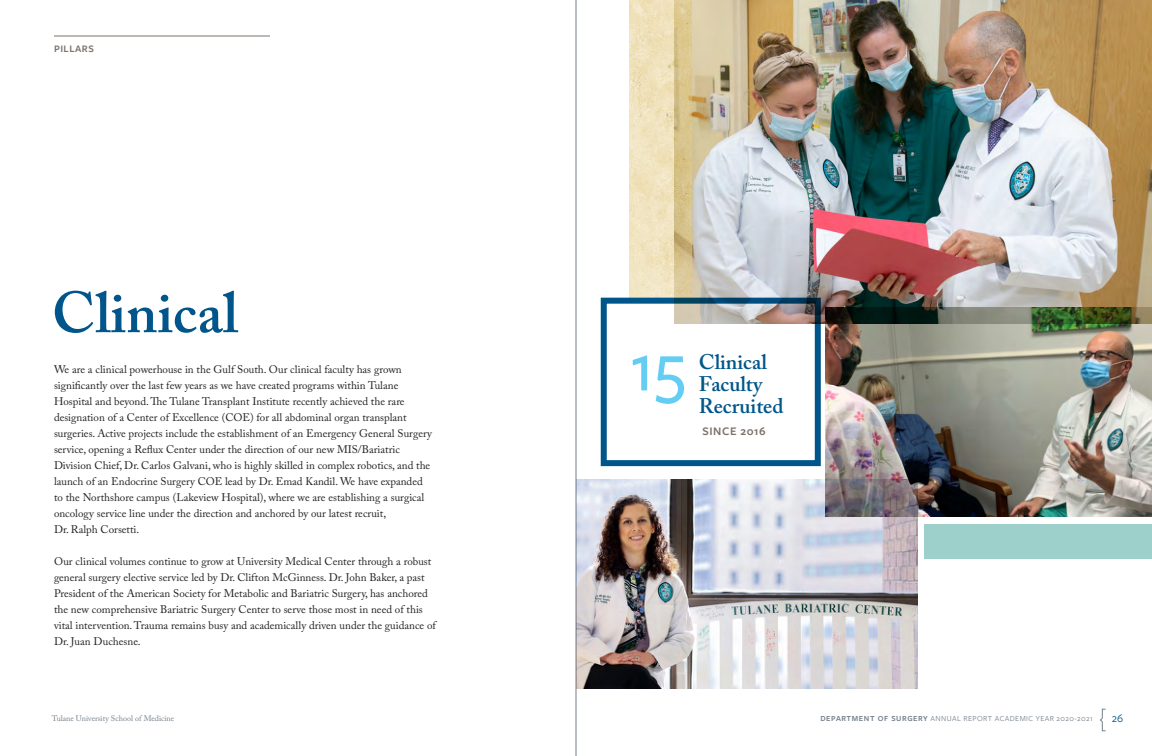
<style>
.page{position:relative;width:1152px;height:756px;background:#fff}
.page>*{position:absolute;margin:0;border:0;box-sizing:border-box;transform-origin:0 0}
.t1{font:500 72px "Freight Sans Pro";color:#63cdf3}
.t2{font:600 57.4px "Adobe Caslon Pro";color:#00568a}
.t3{font:600 21px "Adobe Caslon Pro";color:#00568a}
.t4{font:600 12px "Freight Sans Pro";letter-spacing:.05em;color:#7c726b}
.t5{font:12px "Freight Sans Pro";color:#00568a}
.t6{font:11px/16px "Adobe Caslon Pro";color:#231f20}
.t7{font:600 10.3px "Freight Sans Pro";letter-spacing:.05em;color:#7c726b}
.t8{font:8px "Freight Sans Pro";letter-spacing:.05em;color:#727f8a}
.t9{font:8px "Adobe Caslon Pro";color:#727f8a}
.s1{font-weight:600}
</style>
<div class="page">
<svg style="left:1100px;top:709px;width:6px;height:22px"></svg>
<hr style="left:576px;top:0;width:1px;height:756px;background:#727f8a">
<hr style="left:54px;top:36px;width:216px;height:1px;background:#7c726b">
<img style="left:674px;top:0;width:478px;height:324px">
<img style="left:630px;top:0;width:61px;height:298px">
<div style="left:601px;top:298px;width:220px;height:168px;border:6px solid #00568a"></div>
<div style="left:924px;top:524px;width:228px;height:35px;background:#9dd0cb"></div>
<img style="left:576px;top:480px;width:341px;height:208px">
<img style="left:826px;top:308px;width:326px;height:209px">
<p class="t7" style="left:54px;top:42px;width:42px">PILLARS</p>
<p class="t2" style="left:52px;top:279px;width:187px">Clinical</p>
<p class="t6" style="left:54px;top:361px;width:379px">We are a clinical powerhouse in the Gulf South. Our clinical faculty has grown significantly over the last few years as we have created programs within Tulane Hospital and beyond. The Tulane Transplant Institute recently achieved the rare designation of a Center of Excellence (COE) for all abdominal organ transplant surgeries. Active projects include the establishment of an Emergency General Surgery service, opening a Reflux Center under the direction of our new MIS/Bariatric Division Chief, Dr. Carlos Galvani, who is highly skilled in complex robotics, and the launch of an Endocrine Surgery COE lead by Dr. Emad Kandil. We have expanded to the Northshore campus (Lakeview Hospital), where we are establishing a surgical oncology service line under the direction and anchored by our latest recruit,</p>
<p class="t6" style="left:54px;top:521px;width:87px">Dr. Ralph Corsetti.</p>
<p class="t6" style="left:54px;top:553px;width:383px">Our clinical volumes continue to grow at University Medical Center through a robust general surgery elective service led by Dr. Clifton McGinness. Dr. John Baker, a past President of the American Society for Metabolic and Bariatric Surgery, has anchored the new comprehensive Bariatric Surgery Center to serve those most in need of this vital intervention. Trauma remains busy and academically driven under the guidance of Dr. Juan Duchesne.</p>
<p class="t1" style="left:630px;top:319px;width:57px">15</p>
<p class="t3" style="left:699px;top:350px;width:70px">Clinical</p>
<p class="t3" style="left:699px;top:372px;width:65px">Faculty</p>
<p class="t3" style="left:699px;top:394px;width:86px">Recruited</p>
<p class="t4" style="left:702px;top:423px;width:65px">SINCE 2016</p>
<p class="t9" style="left:52px;top:714px;width:124px">Tulane University School of Medicine</p>
<p class="t8" style="left:820px;top:713px;width:274px"><span class="s1">DEPARTMENT OF SURGERY</span> ANNUAL REPORT ACADEMIC YEAR 2020-2021</p>
<p class="t5" style="left:1112px;top:710px;width:13px">26</p>
</div>
